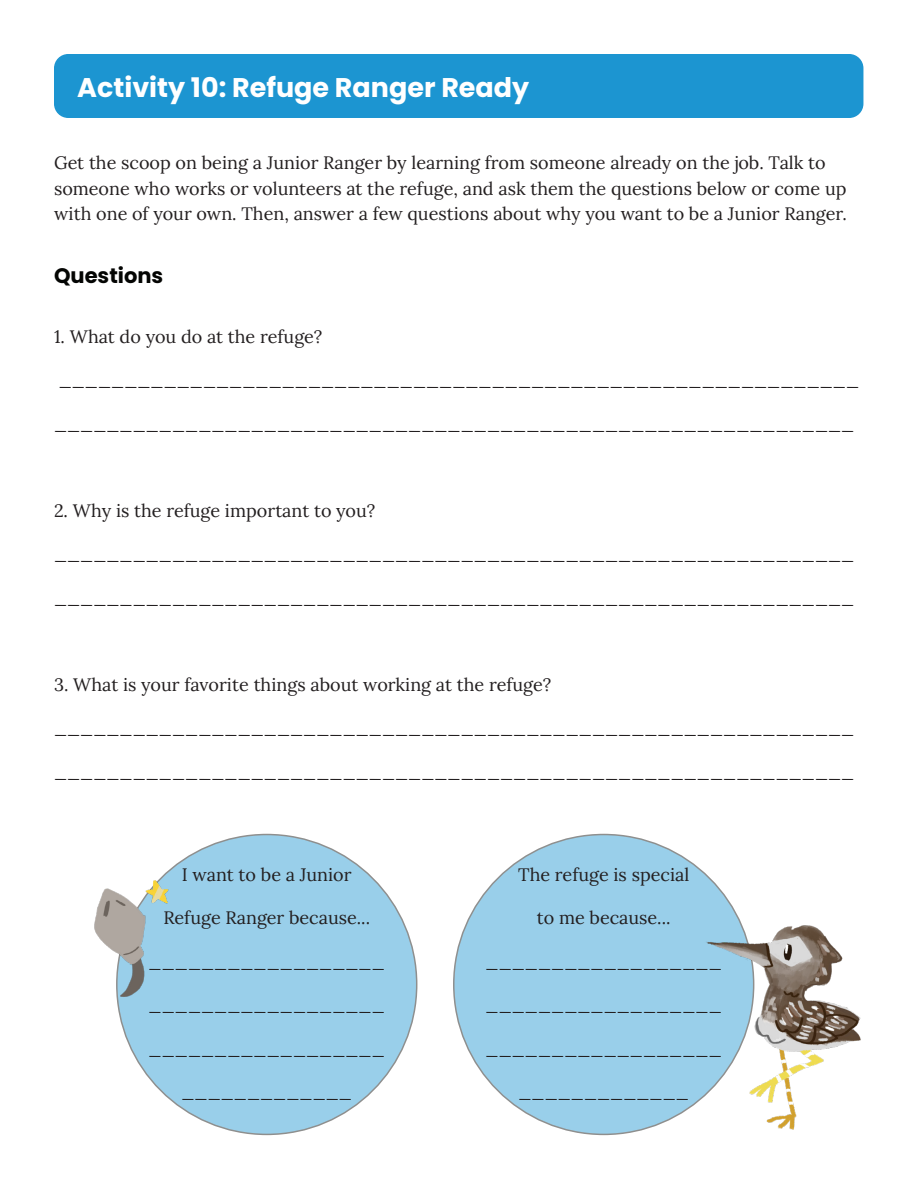
<style>
.page{position:relative;width:918px;height:1188px;background:#fff}
.page>*{position:absolute;margin:0;border:0;box-sizing:border-box;transform-origin:0 0}
.Paragraph_Style_3{font:700 27px "Poppins";color:#fff}
.Paragraph_Style_3-2{font:700 21px "Poppins";color:#040503}
.Paragraph_Style_2{font:18px/25.5px "Lora";color:#231f20}
</style>
<div class="page">
<div style="left:55px;top:55px;width:808px;height:62px;background:#1c95d1;border-radius:14px"></div>
<div style="left:54px;top:54px;width:809px;height:64px;border:2px solid #1c95d1;border-radius:14px"></div>
<div style="left:117px;top:835px;width:300px;height:299px;background:#99cfea;border-radius:50%"></div>
<div style="left:454px;top:835px;width:300px;height:299px;background:#99cfea;border-radius:50%"></div>
<img style="left:94px;top:872px;width:75px;height:150px">
<img style="left:607px;top:882px;width:254px;height:252px">
<p class="Paragraph_Style_3" style="left:77px;top:72px;width:454px">Activity 10: Refuge Ranger Ready</p>
<p class="Paragraph_Style_2" style="left:54px;top:149px;width:795px">Get the scoop on being a Junior Ranger by learning from someone already on the job. Talk to someone who works or volunteers at the refuge, and ask them the questions below or come up with one of your own. Then, answer a few questions about why you want to be a Junior Ranger.</p>
<p class="Paragraph_Style_3-2" style="left:54px;top:264px;width:111px">Questions</p>
<p class="Paragraph_Style_2" style="left:54px;top:322px;width:270px">1. What do you do at the refuge?</p>
<p class="Paragraph_Style_2" style="left:59px;top:366px;width:802px">_____________________________________________________________</p>
<p class="Paragraph_Style_2" style="left:54px;top:409px;width:802px">_____________________________________________________________</p>
<p class="Paragraph_Style_2" style="left:54px;top:496px;width:323px">2. Why is the refuge important to you?</p>
<p class="Paragraph_Style_2" style="left:54px;top:540px;width:802px">_____________________________________________________________</p>
<p class="Paragraph_Style_2" style="left:54px;top:583px;width:802px">_____________________________________________________________</p>
<p class="Paragraph_Style_2" style="left:54px;top:670px;width:499px">3. What is your favorite things about working at the refuge?</p>
<p class="Paragraph_Style_2" style="left:54px;top:714px;width:802px">_____________________________________________________________</p>
<p class="Paragraph_Style_2" style="left:54px;top:757px;width:802px">_____________________________________________________________</p>
<p class="Paragraph_Style_2" style="left:182px;top:860px;width:171px">I want to be a Junior</p>
<p class="Paragraph_Style_2" style="left:163px;top:904px;width:208px">Refuge Ranger because...</p>
<p class="Paragraph_Style_2" style="left:149px;top:947px;width:238px">__________________</p>
<p class="Paragraph_Style_2" style="left:518px;top:860px;width:173px">The refuge is special</p>
<p class="Paragraph_Style_2" style="left:537px;top:904px;width:135px">to me because...</p>
<p class="Paragraph_Style_2" style="left:486px;top:947px;width:238px">__________________</p>
<p class="Paragraph_Style_2" style="left:149px;top:991px;width:238px">__________________</p>
<p class="Paragraph_Style_2" style="left:486px;top:991px;width:238px">__________________</p>
<p class="Paragraph_Style_2" style="left:149px;top:1034px;width:238px">__________________</p>
<p class="Paragraph_Style_2" style="left:486px;top:1034px;width:238px">__________________</p>
<p class="Paragraph_Style_2" style="left:181px;top:1078px;width:172px">_____________</p>
<p class="Paragraph_Style_2" style="left:518px;top:1078px;width:172px">_____________</p>
</div>
